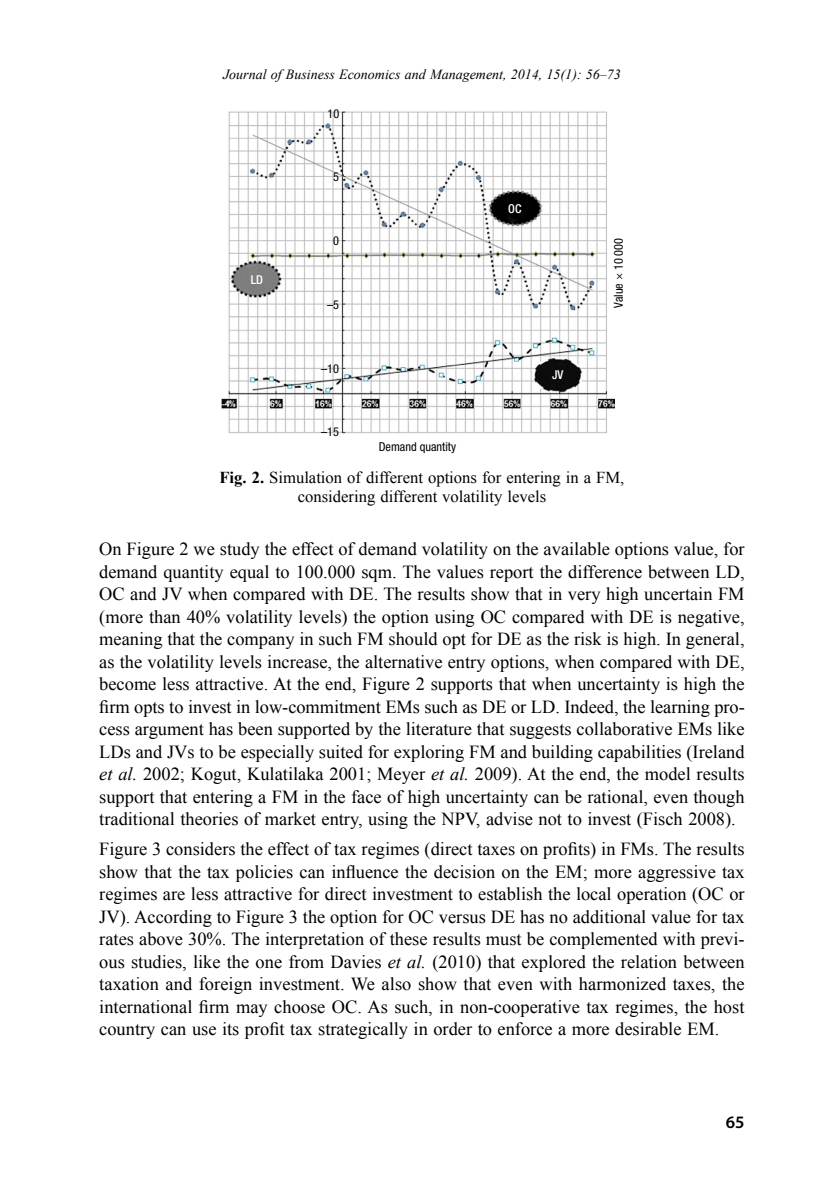
<style>
.page{position:relative;width:834px;height:1191px;background:#fff}
.page>*{position:absolute;margin:0;border:0;box-sizing:border-box;transform-origin:0 0}
.t1{font:18.38px/22.6px "Times New Roman";color:#000;text-align:justify}
.t2{font:600 17.5px "Myriad Pro";color:#000}
.t3{font:16.62px/18.6px "Times New Roman";color:#000;text-align:center}
.t4{font:italic 14px "Times New Roman";color:#000}
.t5{font:condensed 12.25px "Helvetica Neue LT Pro";color:#000}
.t6{font:800 condensed 12.25px "Helvetica Neue LT Pro";color:#fff}
.s1{font-weight:700}
.s2{font-style:italic}
</style>
<div class="page">
<img style="left:221px;top:111px;width:393px;height:323px">
<p class="t4" style="left:223px;top:65px;width:399px">Journal of Business Economics and Management, 2014, 15(1): 56–73</p>
<p class="t5" style="left:327px;top:109px;width:13px">10</p>
<p class="t6" style="left:251px;top:275px;width:14px">LD</p>
<p class="t5" style="left:333px;top:172px;width:7px">5</p>
<p class="t5" style="left:333px;top:236px;width:7px">0</p>
<p class="t5" style="left:327px;top:300px;width:14px">–5</p>
<p class="t5" style="left:321px;top:364px;width:19px">–10</p>
<p class="t5" style="left:321px;top:427px;width:19px">–15</p>
<p class="t5" style="left:379px;top:442px;width:79px">Demand quantity</p>
<p class="t6" style="left:508px;top:204px;width:15px">OC</p>
<p class="t6" style="left:552px;top:370px;width:13px">JV</p>
<p class="t5" style="left:613px;top:307px;width:71px;rotate:-90deg">Value 10 000</p>
<p class="t5" style="left:613px;top:280px;width:9px;rotate:-90deg">×</p>
<p class="t3" style="left:219px;top:467px;width:406px"><span class="s1">Fig. 2.</span> Simulation of different options for entering in a FM, considering different volatility levels</p>
<p class="t1" style="left:99px;top:537px;width:647px">On Figure 2 we study the effect of demand volatility on the available options value, for demand quantity equal to 100.000 sqm. The values report the difference between LD, OC and JV when compared with DE. The results show that in very high uncertain FM (more than 40% volatility levels) the option using OC compared with DE is negative, meaning that the company in such FM should opt for DE as the risk is high. In general, as the volatility levels increase, the alternative entry options, when compared with DE, become less attractive. At the end, Figure 2 supports that when uncertainty is high the firm opts to invest in low-commitment EMs such as DE or LD. Indeed, the learning pro&shy;cess argument has been supported by the literature that suggests collaborative EMs like LDs and JVs to be especially suited for exploring FM and building capabilities (Ireland <span class="s2">et al.</span> 2002; Kogut, Kulatilaka 2001; Meyer <span class="s2">et al.</span> 2009). At the end, the model results support that entering a FM in the face of high uncertainty can be rational, even though traditional theories of market entry, using the NPV, advise not to invest (Fisch 2008).</p>
<p class="t1" style="left:99px;top:837px;width:646px">Figure 3 considers the effect of tax regimes (direct taxes on profits) in FMs. The results show that the tax policies can influence the decision on the EM; more aggressive tax regimes are less attractive for direct investment to establish the local operation (OC or JV). According to Figure 3 the option for OC versus DE has no additional value for tax rates above 30%. The interpretation of these results must be complemented with previ&shy;ous studies, like the one from Davies <span class="s2">et al.</span> (2010) that explored the relation between taxation and foreign investment. We also show that even with harmonized taxes, the international firm may choose OC. As such, in non-cooperative tax regimes, the host country can use its profit tax strategically in order to enforce a more desirable EM.</p>
<p class="t2" style="left:725px;top:1110px;width:20px">65</p>
</div>
